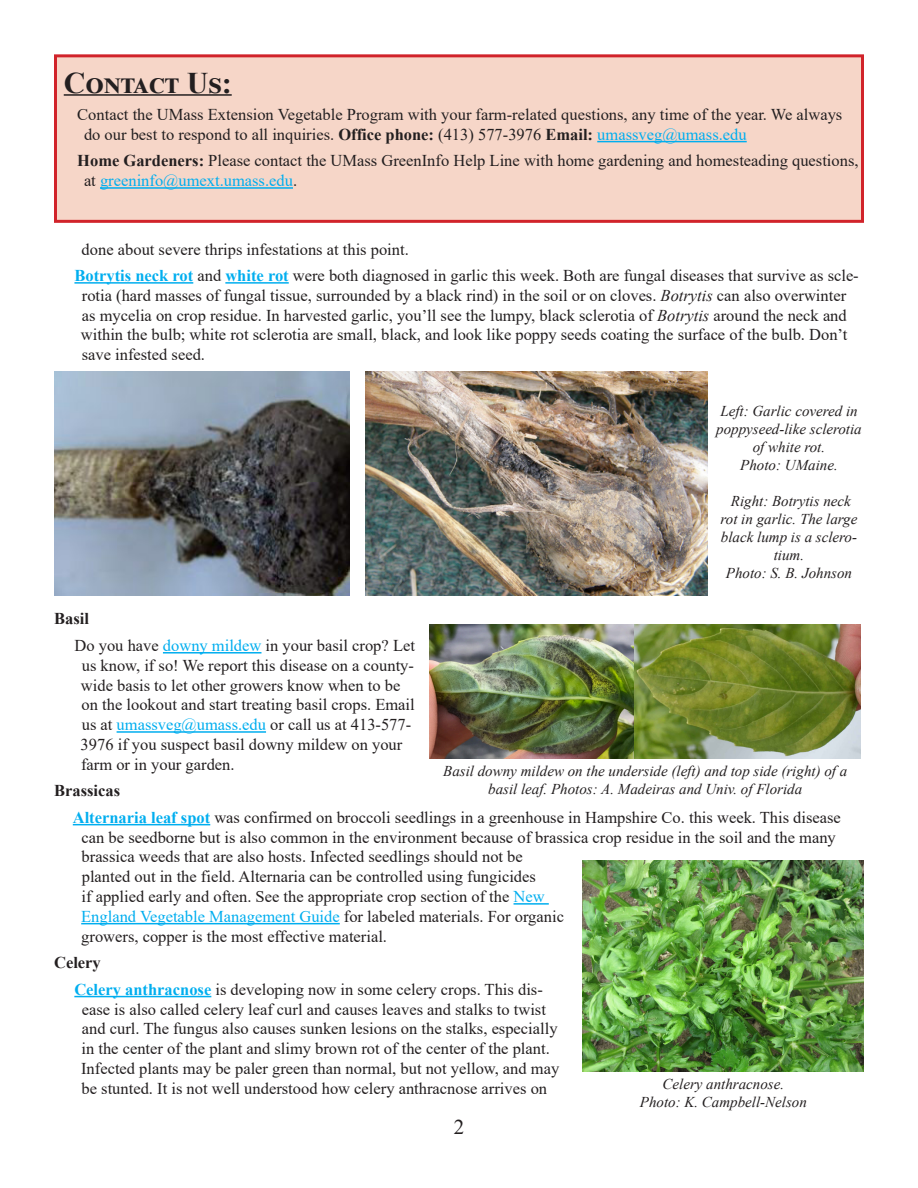
<style>
.page{position:relative;width:918px;height:1188px;background:#fff}
.page>*{position:absolute;margin:0;border:0;box-sizing:border-box;transform-origin:0 0}
.t1{font:700 30px "Times New Roman";color:#231f20}
.t2{font:21px "Times New Roman";color:#231f20}
.Bulleted_List{font:16.5px/19.8px "Times New Roman";color:#231f20}
.Paragraph_Heading{font:700 16.5px "Times New Roman";color:#231f20}
.t3{font:italic 15px/18px "Times New Roman";color:#231f20;text-align:center}
.s1{font-weight:700}
.s2{color:#00aeef}
.s3{font-weight:700;color:#00aeef}
.s4{font-style:italic}
</style>
<div class="page">
<hr style="left:74px;top:282px;width:119px;height:2px;background:#00aeef">
<hr style="left:225px;top:282px;width:64px;height:2px;background:#00aeef">
<hr style="left:163px;top:652px;width:98px;height:2px;background:#00aeef">
<hr style="left:117px;top:731px;width:149px;height:2px;background:#00aeef">
<hr style="left:73px;top:824px;width:137px;height:1px;background:#00aeef">
<hr style="left:514px;top:903px;width:35px;height:2px;background:#00aeef">
<hr style="left:81px;top:923px;width:259px;height:1px;background:#00aeef">
<hr style="left:74px;top:996px;width:137px;height:1px;background:#00aeef">
<div style="left:56px;top:56px;width:806px;height:165px;background:#f6d6c8"></div>
<hr style="left:64px;top:94px;width:168px;height:2px;background:#231f20">
<hr style="left:597px;top:141px;width:150px;height:1px;background:#00aeef">
<hr style="left:100px;top:187px;width:193px;height:2px;background:#00aeef">
<div style="left:54px;top:54px;width:810px;height:169px;border:3px solid #d1232a"></div>
<img style="left:429px;top:625px;width:432px;height:133px">
<img style="left:583px;top:861px;width:281px;height:211px">
<img style="left:365px;top:372px;width:342px;height:224px">
<img style="left:54px;top:372px;width:296px;height:224px">
<p class="t1" style="left:64px;top:62px;width:169px">Contact Us:</p>
<p class="Bulleted_List" style="left:84px;top:104px;width:760px;text-indent:-7px">Contact the UMass Extension Vegetable Program with your farm-related questions, any time of the year. We always do our best to respond to all inquiries. <span class="s1">Office phone:</span> (413) 577-3976 <span class="s1">Email:</span> <span class="s2">umassveg@umass.edu</span></p>
<p class="Bulleted_List" style="left:84px;top:150px;width:776px;text-indent:-7px"><span class="s1">Home Gardeners:</span> Please contact the UMass GreenInfo Help Line with home gardening and homesteading questions, at <span class="s2">greeninfo@umext.umass.edu</span>.</p>
<p class="Bulleted_List" style="left:82px;top:239px;width:329px">done about severe thrips infestations at this point.</p>
<p class="Bulleted_List" style="left:81px;top:265px;width:779px;text-indent:-7px"><span class="s3">Botrytis neck rot</span> and <span class="s3">white rot</span> were both diagnosed in garlic this week. Both are fungal diseases that survive as scle&shy;rotia (hard masses of fungal tissue, surrounded by a black rind) in the soil or on cloves. <span class="s4">Botrytis</span> can also overwinter as mycelia on crop residue. In harvested garlic, you’ll see the lumpy, black sclerotia of <span class="s4">Botrytis</span> around the neck and within the bulb; white rot sclerotia are small, black, and look like poppy seeds coating the surface of the bulb. Don’t save infested seed.</p>
<p class="t3" style="left:716px;top:401px;width:147px">Left: Garlic covered in poppyseed-like sclerotia of white rot.</p>
<p class="t3" style="left:740px;top:455px;width:99px">Photo: UMaine.</p>
<p class="t3" style="left:721px;top:491px;width:138px">Right: Botrytis neck rot in garlic. The large black lump is a sclero&shy;tium.<br>Photo: S. B. Johnson</p>
<p class="Paragraph_Heading" style="left:54px;top:607px;width:36px">Basil</p>
<p class="Bulleted_List" style="left:81px;top:635px;width:336px;text-indent:-6px">Do you have <span class="s2">downy mildew</span> in your basil crop? Let us know, if so! We report this disease on a county&shy;wide basis to let other growers know when to be on the lookout and start treating basil crops. Email us at <span class="s2">umassveg@umass.edu</span> or call us at 413-577- 3976 if you suspect basil downy mildew on your farm or in your garden.</p>
<p class="Paragraph_Heading" style="left:54px;top:779px;width:68px">Brassicas</p>
<p class="Bulleted_List" style="left:81px;top:807px;width:761px;text-indent:-8px"><span class="s3">Alternaria leaf spot</span> was confirmed on broccoli seedlings in a greenhouse in Hampshire Co. this week. This disease can be seedborne but is also common in the environment because of brassica crop residue in the soil and the many brassica weeds that are also hosts. Infected seedlings should not be<br>planted out in the field. Alternaria can be controlled using fungicides<br>if applied early and often. See the appropriate crop section of the <span class="s2">New<br>England Vegetable Management Guide</span> for labeled materials. For organic<br>growers, copper is the most effective material.</p>
<p class="Paragraph_Heading" style="left:54px;top:951px;width:48px">Celery</p>
<p class="Bulleted_List" style="left:81px;top:979px;width:480px;text-indent:-7px"><span class="s3">Celery anthracnose</span> is developing now in some celery crops. This dis&shy;ease is also called celery leaf curl and causes leaves and stalks to twist and curl. The fungus also causes sunken lesions on the stalks, especially in the center of the plant and slimy brown rot of the center of the plant.<br>Infected plants may be paler green than normal, but not yellow, and may be stunted. It is not well understood how celery anthracnose arrives on</p>
<p class="t3" style="left:443px;top:762px;width:406px">Basil downy mildew on the underside (left) and top side (right) of a basil leaf. Photos: A. Madeiras and Univ. of Florida</p>
<p class="t3" style="left:663px;top:1075px;width:123px">Celery anthracnose.</p>
<p class="t3" style="left:640px;top:1093px;width:169px">Photo: K. Campbell-Nelson</p>
<p class="t2" style="left:454px;top:1112px;width:12px">2</p>
</div>
